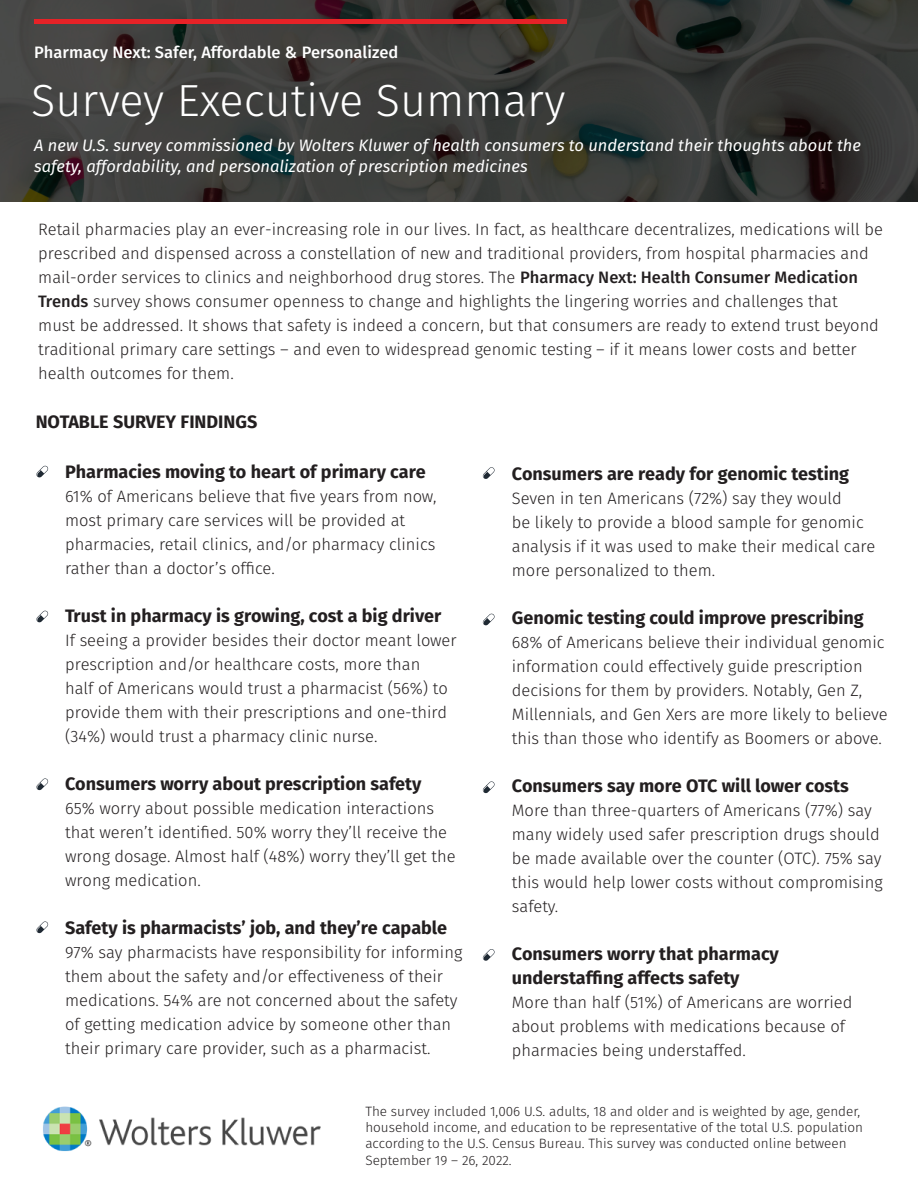
<style>
.page{position:relative;width:918px;height:1188px;background:#fff}
.page>*{position:absolute;margin:0;border:0;box-sizing:border-box;transform-origin:0 0}
.t1{font:300 45px "Fira Sans";color:#fff}
.t2{font:700 18px/24px "Fira Sans";color:#231f20}
.t3{font:300 16.5px/24px "Fira Sans";color:#231f20}
.t4{font:italic 16.5px/21px "Fira Sans";color:#fff}
.t5{font:500 16.5px "Fira Sans";color:#fff}
.t6{font:300 13.5px/16.2px "Fira Sans";color:#231f20}
.s1{font-weight:500}
.s2{font-family:"Myriad Pro";font-weight:400}
</style>
<div class="page">
<svg style="left:0;top:0;width:918px;height:202px;background:#393937"></svg>
<img style="left:43px;top:1106px;width:278px;height:46px">
<hr style="left:34px;top:19px;width:533px;height:4px;background:#e62227">
<svg style="left:36px;top:465px;width:12px;height:13px"></svg>
<svg style="left:36px;top:610px;width:12px;height:13px"></svg>
<svg style="left:36px;top:778px;width:12px;height:12px"></svg>
<svg style="left:36px;top:921px;width:12px;height:12px"></svg>
<svg style="left:483px;top:781px;width:12px;height:12px"></svg>
<svg style="left:483px;top:613px;width:12px;height:13px"></svg>
<svg style="left:483px;top:949px;width:12px;height:12px"></svg>
<svg style="left:483px;top:467px;width:12px;height:12px"></svg>
<p class="t5" style="left:34px;top:39px;width:366px">Pharmacy Next: Safer, Affordable &amp; Personalized</p>
<p class="t1" style="left:31px;top:68px;width:536px">Survey Executive Summary</p>
<p class="t4" style="left:34px;top:134px;width:828px">A new U.S. survey commissioned by Wolters Kluwer of health consumers to understand their thoughts about the safety, affordability, and personalization of prescription medicines</p>
<p class="t3" style="left:38px;top:217px;width:846px">Retail pharmacies play an ever-increasing role in our lives. In fact, as healthcare decentralizes, medications will be prescribed and dispensed across a constellation of new and traditional providers, from hospital pharmacies and mail-order services to clinics and neighborhood drug stores. The <span class="s1">Pharmacy Next: Health Consumer Medication Trends</span> survey shows consumer openness to change and highlights the lingering worries and challenges that<br>must be addressed. It shows that safety is indeed a concern, but that consumers are ready to extend trust beyond traditional primary care settings – and even to widespread genomic testing – if it means lower costs and better health outcomes for them.</p>
<p class="t2" style="left:36px;top:408px;width:223px">NOTABLE SURVEY FINDINGS</p>
<p class="t2" style="left:38px;top:459px;width:389px"><span class="s2">»</span> Pharmacies moving to heart of primary care</p>
<p class="t3" style="left:65px;top:484px;width:373px">61% of Americans believe that five years from now, most primary care services will be provided at pharmacies, retail clinics, and/or pharmacy clinics rather than a doctor’s office.</p>
<p class="t2" style="left:38px;top:603px;width:405px"><span class="s2">»</span> Trust in pharmacy is growing, cost a big driver</p>
<p class="t3" style="left:65px;top:628px;width:393px">If seeing a provider besides their doctor meant lower prescription and/or healthcare costs, more than<br>half of Americans would trust a pharmacist (56%) to provide them with their prescriptions and one-third (34%) would trust a pharmacy clinic nurse.</p>
<p class="t2" style="left:38px;top:771px;width:385px"><span class="s2">»</span> Consumers worry about prescription safety</p>
<p class="t3" style="left:65px;top:796px;width:392px">65% worry about possible medication interactions that weren’t identified. 50% worry they’ll receive the wrong dosage. Almost half (48%) worry they’ll get the wrong medication.</p>
<p class="t2" style="left:38px;top:915px;width:411px"><span class="s2">»</span> Safety is pharmacists’ job, and they’re capable</p>
<p class="t3" style="left:65px;top:940px;width:399px">97% say pharmacists have responsibility for informing them about the safety and/or effectiveness of their medications. 54% are not concerned about the safety of getting medication advice by someone other than their primary care provider, such as a pharmacist.</p>
<p class="t2" style="left:485px;top:461px;width:366px"><span class="s2">»</span> Consumers are ready for genomic testing</p>
<p class="t3" style="left:512px;top:486px;width:365px">Seven in ten Americans (72%) say they would<br>be likely to provide a blood sample for genomic analysis if it was used to make their medical care more personalized to them.</p>
<p class="t2" style="left:485px;top:605px;width:381px"><span class="s2">»</span> Genomic testing could improve prescribing</p>
<p class="t3" style="left:512px;top:630px;width:377px">68% of Americans believe their individual genomic information could effectively guide prescription decisions for them by providers. Notably, Gen Z, Millennials, and Gen Xers are more likely to believe this than those who identify as Boomers or above.</p>
<p class="t2" style="left:485px;top:773px;width:366px"><span class="s2">»</span> Consumers say more OTC will lower costs</p>
<p class="t3" style="left:512px;top:798px;width:372px">More than three-quarters of Americans (77%) say many widely used safer prescription drugs should be made available over the counter (OTC). 75% say this would help lower costs without compromising safety.</p>
<p class="t2" style="left:512px;top:941px;width:269px;text-indent:-27px"><span class="s2">»</span> Consumers worry that pharmacy understaffing affects safety</p>
<p class="t3" style="left:512px;top:990px;width:342px">More than half (51%) of Americans are worried about problems with medications because of pharmacies being understaffed.</p>
<p class="t6" style="left:365px;top:1103px;width:499px">The survey included 1,006 U.S. adults, 18 and older and is weighted by age, gender, household income, and education to be representative of the total U.S. population according to the U.S. Census Bureau. This survey was conducted online between September 19 – 26, 2022.</p>
</div>
